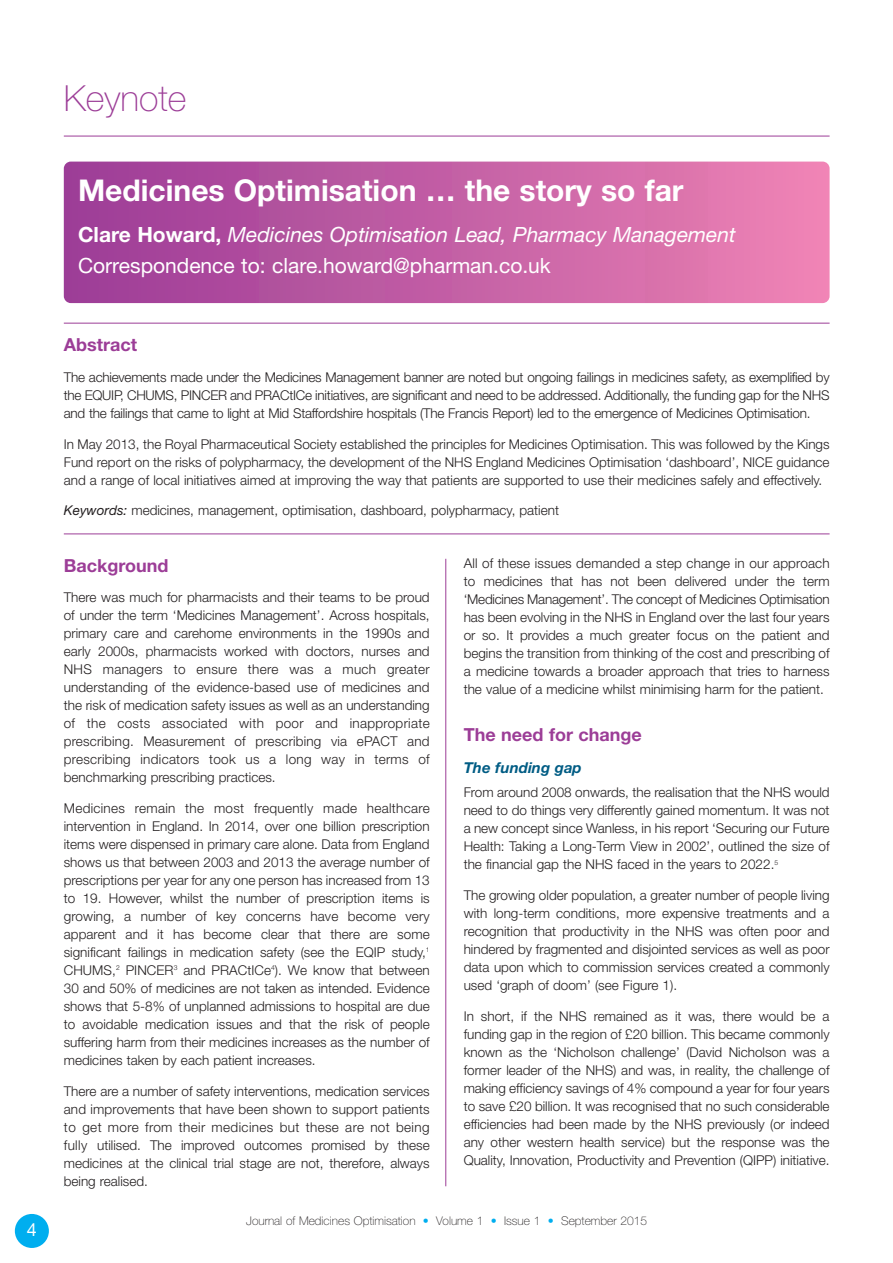
<style>
.page{position:relative;width:893px;height:1263px;background:#fff}
.page>*{position:absolute;margin:0;border:0;box-sizing:border-box;transform-origin:0 0}
.t1{font:100 36px "Helvetica Neue";color:#9c3d97}
.t2{font:700 30px "Helvetica Neue";color:#fff}
.t3{font:italic 21px/31.5px "Helvetica Neue";color:#fff}
.t4{font:700 18px "Helvetica Neue";color:#9c3d97}
.t5{font:18px "Helvetica Neue";color:#fff}
.t6{font:italic 700 15px "Helvetica Neue";color:#005c84}
.t7{font:300 13.5px/18px "Helvetica Neue";color:#231f20;text-align:justify}
.t8{font:100 12px "Helvetica Neue";color:#231f20}
.s1{font-weight:700;font-style:normal}
.s2{font-style:normal}
.s3{font-weight:400;font-style:italic}
.s4{color:#00aeef}
</style>
<div class="page">
<div style="left:15px;top:1214px;width:34px;height:34px;background:#00aeef;border-radius:50%"></div>
<hr style="left:64px;top:136px;width:765px;height:1px;background:#9c3d97">
<div style="left:64px;top:162px;width:765px;height:141px;background:linear-gradient(to right,#9a3b96,#ee84b4);border-radius:7px"></div>
<hr style="left:445px;top:559px;width:1px;height:627px;background:#9c3d97">
<hr style="left:64px;top:323px;width:765px;height:1px;background:#9c3d97">
<hr style="left:64px;top:534px;width:765px;height:1px;background:#9c3d97">
<h3 class="t5" style="left:27px;top:1223px;width:12px">4</h3>
<h1 class="t1" style="left:64px;top:85px;width:124px">Keynote</h1>
<h2 class="t2" style="left:78px;top:180px;width:607px">Medicines Optimisation … the story so far</h2>
<h3 class="t3" style="left:78px;top:220px;width:659px"><span class="s1">Clare Howard,</span> Medicines Optimisation Lead, Pharmacy Management<br><span class="s2">Correspondence to: clare.howard@pharman.co.uk</span></h3>
<h3 class="t4" style="left:64px;top:338px;width:75px">Abstract</h3>
<p class="t7" style="left:64px;top:369px;width:767px">The achievements made under the Medicines Management banner are noted but ongoing failings in medicines safety, as exemplified by the EQUIP, CHUMS, PINCER and PRACtICe initiatives, are significant and need to be addressed. Additionally, the funding gap for the NHS and the failings that came to light at Mid Staffordshire hospitals (The Francis Report) led to the emergence of Medicines Optimisation.</p>
<p class="t7" style="left:64px;top:436px;width:767px">In May 2013, the Royal Pharmaceutical Society established the principles for Medicines Optimisation. This was followed by the Kings Fund report on the risks of polypharmacy, the development of the NHS England Medicines Optimisation ‘dashboard’, NICE guidance and a range of local initiatives aimed at improving the way that patients are supported to use their medicines safely and effectively.</p>
<p class="t7" style="left:64px;top:503px;width:496px"><span class="s3">Keywords:</span> medicines, management, optimisation, dashboard, polypharmacy, patient</p>
<h3 class="t4" style="left:64px;top:559px;width:106px">Background</h3>
<p class="t7" style="left:64px;top:590px;width:367px">There was much for pharmacists and their teams to be proud of under the term ‘Medicines Management’. Across hospitals, primary care and carehome environments in the 1990s and early 2000s, pharmacists worked with doctors, nurses and NHS managers to ensure there was a much greater understanding of the evidence-based use of medicines and the risk of medication safety issues as well as an understanding of the costs associated with poor and inappropriate prescribing. Measurement of prescribing via ePACT and prescribing indicators took us a long way in terms of benchmarking prescribing practices.</p>
<p class="t7" style="left:64px;top:801px;width:367px">Medicines remain the most frequently made healthcare intervention in England. In 2014, over one billion prescription items were dispensed in primary care alone. Data from England shows us that between 2003 and 2013 the average number of prescriptions per year for any one person has increased from 13 to 19. However, whilst the number of prescription items is growing, a number of key concerns have become very apparent and it has become clear that there are some significant failings in medication safety (see the EQIP study,<sup>1<br></sup>CHUMS,<sup>2</sup> PINCER<sup>3</sup> and PRACtICe<sup>4</sup>). We know that between 30 and 50% of medicines are not taken as intended. Evidence shows that 5-8% of unplanned admissions to hospital are due to avoidable medication issues and that the risk of people suffering harm from their medicines increases as the number of medicines taken by each patient increases.</p>
<p class="t7" style="left:64px;top:1083px;width:367px">There are a number of safety interventions, medication services and improvements that have been shown to support patients to get more from their medicines but these are not being fully utilised. The improved outcomes promised by these medicines at the clinical trial stage are not, therefore, always being realised.</p>
<p class="t7" style="left:463px;top:556px;width:367px">All of these issues demanded a step change in our approach to medicines that has not been delivered under the term ‘Medicines Management’. The concept of Medicines Optimisation has been evolving in the NHS in England over the last four years or so. It provides a much greater focus on the patient and begins the transition from thinking of the cost and prescribing of a medicine towards a broader approach that tries to harness the value of a medicine whilst minimising harm for the patient.</p>
<h3 class="t4" style="left:463px;top:728px;width:180px">The need for change</h3>
<p class="t6" style="left:463px;top:762px;width:119px">The funding gap</p>
<p class="t7" style="left:463px;top:785px;width:367px">From around 2008 onwards, the realisation that the NHS would need to do things very differently gained momentum. It was not a new concept since Wanless, in his report ‘Securing our Future Health: Taking a Long-Term View in 2002’, outlined the size of the financial gap the NHS faced in the years to 2022.<sup>5</sup></p>
<p class="t7" style="left:463px;top:888px;width:367px">The growing older population, a greater number of people living with long-term conditions, more expensive treatments and a recognition that productivity in the NHS was often poor and hindered by fragmented and disjointed services as well as poor data upon which to commission services created a commonly used ‘graph of doom’ (see Figure 1).</p>
<p class="t7" style="left:463px;top:1008px;width:367px">In short, if the NHS remained as it was, there would be a funding gap in the region of £20 billion. This became commonly known as the ‘Nicholson challenge’ (David Nicholson was a former leader of the NHS) and was, in reality, the challenge of making efficiency savings of 4% compound a year for four years to save £20 billion. It was recognised that no such considerable efficiencies had been made by the NHS previously (or indeed any other western health service) but the response was the Quality, Innovation, Productivity and Prevention (QIPP) initiative.</p>
<p class="t8" style="left:246px;top:1216px;width:402px">Journal of Medicines Optimisation <span class="s4">•</span> Volume 1 <span class="s4">•</span> Issue 1 <span class="s4">•</span> September 2015</p>
</div>
